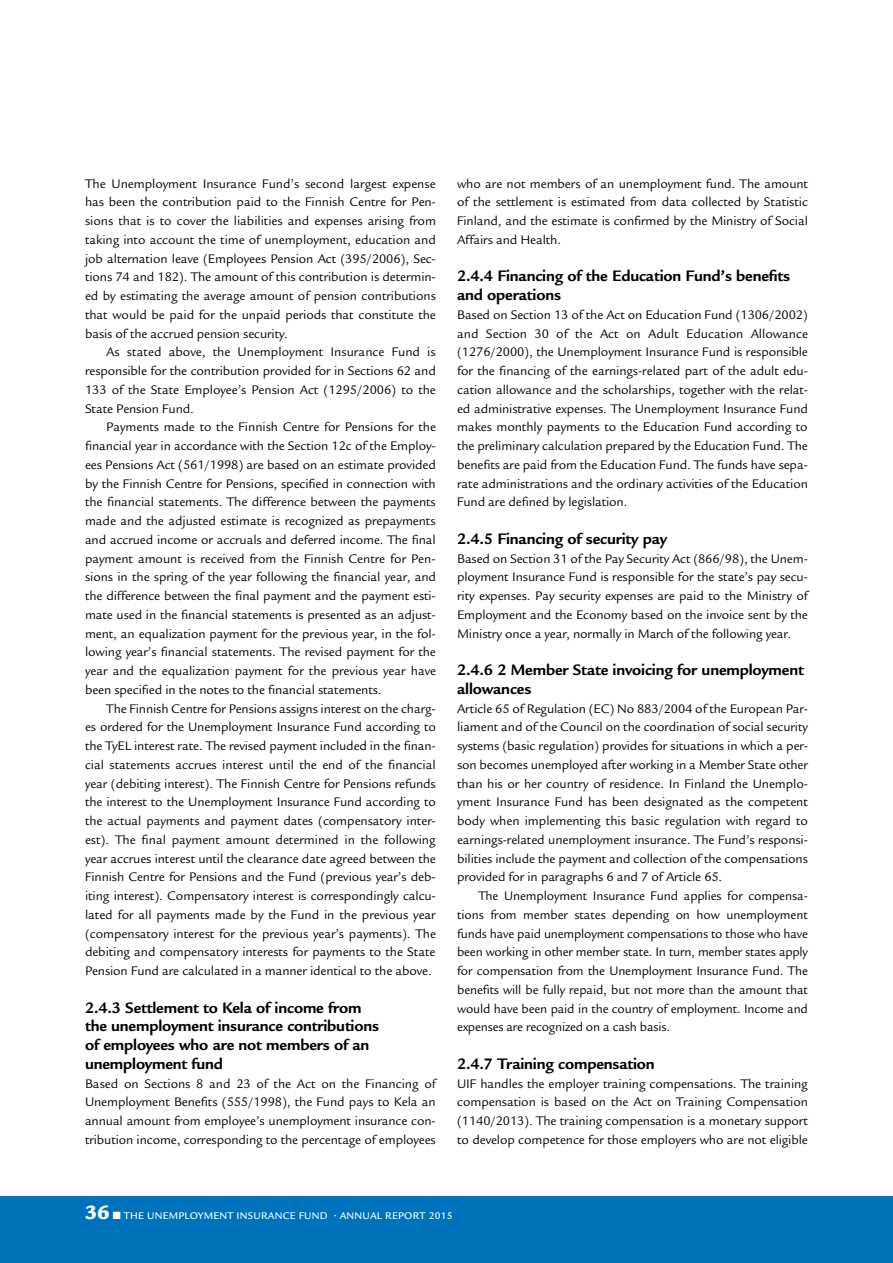
<style>
.page{position:relative;width:893px;height:1263px;background:#fff}
.page>*{position:absolute;margin:0;border:0;box-sizing:border-box;transform-origin:0 0}
._4__Otsikko{font:700 16.5px/18.8px "Legacy Sans";letter-spacing:-.01em;color:#000}
.Leipis__Mammy{font:13.5px/18.8px "Legacy Sans";letter-spacing:-.01em;color:#000;text-align:justify}
.Leipis_sis{font:13.5px/18.8px "Legacy Sans";letter-spacing:-.01em;color:#000;text-align:justify}
.t1{font:500 10.5px "Legacy Sans";letter-spacing:.025em;color:#fff}
.s1{font-weight:900;font-size:21px}
</style>
<div class="page">
<div style="left:0;top:1196px;width:893px;height:67px;background:#0072bc"></div>
<p class="Leipis__Mammy" style="left:85px;top:174px;width:352px">The Unemployment Insurance Fund’s second largest expense has been the contribution paid to the Finnish Centre for Pen&shy;sions that is to cover the liabilities and expenses arising from taking into account the time of unemployment, education and job alternation leave (Employees Pension Act (395/2006), Sec&shy;tions 74 and 182). The amount of this contribution is determin&shy;ed by estimating the average amount of pension contributions that would be paid for the unpaid periods that constitute the basis of the accrued pension security.</p>
<p class="Leipis_sis" style="left:85px;top:343px;width:352px;text-indent:21px">As stated above, the Unemployment Insurance Fund is responsible for the contribution provided for in Sections 62 and 133 of the State Employee’s Pension Act (1295/2006) to the State Pension Fund.</p>
<p class="Leipis_sis" style="left:85px;top:418px;width:353px;text-indent:21px">Payments made to the Finnish Centre for Pensions for the financial year in accordance with the Section 12c of the Employ&shy;ees Pensions Act (561/1998) are based on an estimate provided by the Finnish Centre for Pensions, specified in connection with the financial statements. The difference between the payments made and the adjusted estimate is recognized as prepayments and accrued income or accruals and deferred income. The final payment amount is received from the Finnish Centre for Pen&shy;sions in the spring of the year following the financial year, and the difference between the final payment and the payment esti&shy;mate used in the financial statements is presented as an adjust&shy;ment, an equalization payment for the previous year, in the fol&shy;lowing year’s financial statements. The revised payment for the year and the equalization payment for the previous year have been specified in the notes to the financial statements.</p>
<p class="Leipis_sis" style="left:85px;top:699px;width:352px;text-indent:21px">The Finnish Centre for Pensions assigns interest on the charg&shy;es ordered for the Unemployment Insurance Fund according to the TyEL interest rate. The revised payment included in the finan&shy;cial statements accrues interest until the end of the financial year (debiting interest). The Finnish Centre for Pensions refunds the interest to the Unemployment Insurance Fund according to the actual payments and payment dates (compensatory inter&shy;est). The final payment amount determined in the following year accrues interest until the clearance date agreed between the Finnish Centre for Pensions and the Fund (previous year’s deb&shy;iting interest). Compensatory interest is correspondingly calcu&shy;lated for all payments made by the Fund in the previous year (compensatory interest for the previous year’s payments). The debiting and compensatory interests for payments to the State Pension Fund are calculated in a manner identical to the above.</p>
<p class="_4__Otsikko" style="left:85px;top:998px;width:296px">2.4.3 Settlement to Kela of income from the unemployment insurance contributions of employees who are not members of an unemployment fund</p>
<p class="Leipis__Mammy" style="left:85px;top:1074px;width:352px">Based on Sections 8 and 23 of the Act on the Financing of Unemployment Benefits (555/1998), the Fund pays to Kela an annual amount from employee’s unemployment insurance con&shy;tribution income, corresponding to the percentage of employees</p>
<p class="Leipis__Mammy" style="left:457px;top:174px;width:352px">who are not members of an unemployment fund. The amount of the settlement is estimated from data collected by Statistic Finland, and the estimate is confirmed by the Ministry of Social Affairs and Health.</p>
<p class="_4__Otsikko" style="left:457px;top:267px;width:335px">2.4.4 Financing of the Education Fund’s benefits and operations</p>
<p class="Leipis__Mammy" style="left:457px;top:305px;width:353px">Based on Section 13 of the Act on Education Fund (1306/2002) and Section 30 of the Act on Adult Education Allowance (1276/2000), the Unemployment Insurance Fund is responsible for the financing of the earnings-related part of the adult edu&shy;cation allowance and the scholarships, together with the relat&shy;ed administrative expenses. The Unemployment Insurance Fund makes monthly payments to the Education Fund according to the preliminary calculation prepared by the Education Fund. The benefits are paid from the Education Fund. The funds have sepa&shy;rate administrations and the ordinary activities of the Education Fund are defined by legislation.</p>
<p class="_4__Otsikko" style="left:457px;top:529px;width:211px">2.4.5 Financing of security pay</p>
<p class="Leipis__Mammy" style="left:457px;top:549px;width:352px">Based on Section 31 of the Pay Security Act (866/98), the Unem&shy;ployment Insurance Fund is responsible for the state’s pay secu&shy;rity expenses. Pay security expenses are paid to the Ministry of Employment and the Economy based on the invoice sent by the Ministry once a year, normally in March of the following year.</p>
<p class="_4__Otsikko" style="left:457px;top:661px;width:348px">2.4.6 2 Member State invoicing for unemployment allowances</p>
<p class="Leipis__Mammy" style="left:457px;top:699px;width:352px">Article 65 of Regulation (EC) No 883/2004 of the European Par&shy;liament and of the Council on the coordination of social security systems (basic regulation) provides for situations in which a per&shy;son becomes unemployed after working in a Member State other than his or her country of residence. In Finland the Unemplo&shy;yment Insurance Fund has been designated as the competent body when implementing this basic regulation with regard to earnings-related unemployment insurance. The Fund’s responsi&shy;bilities include the payment and collection of the compensations provided for in paragraphs 6 and 7 of Article 65.</p>
<p class="Leipis_sis" style="left:457px;top:887px;width:352px;text-indent:21px">The Unemployment Insurance Fund applies for compensa&shy;tions from member states depending on how unemployment funds have paid unemployment compensations to those who have been working in other member state. In turn, member states apply for compensation from the Unemployment Insurance Fund. The benefits will be fully repaid, but not more than the amount that would have been paid in the country of employment. Income and expenses are recognized on a cash basis.</p>
<p class="_4__Otsikko" style="left:457px;top:1054px;width:199px">2.4.7 Training compensation</p>
<p class="Leipis__Mammy" style="left:457px;top:1074px;width:352px">UIF handles the employer training compensations. The training compensation is based on the Act on Training Compensation (1140/2013). The training compensation is a monetary support to develop competence for those employers who are not eligible</p>
<p class="t1" style="left:85px;top:1209px;width:369px"><span class="s1">36</span> ■ THE UNEMPLOYMENT INSURANCE FUND • ANNUAL REPORT 2015</p>
</div>
